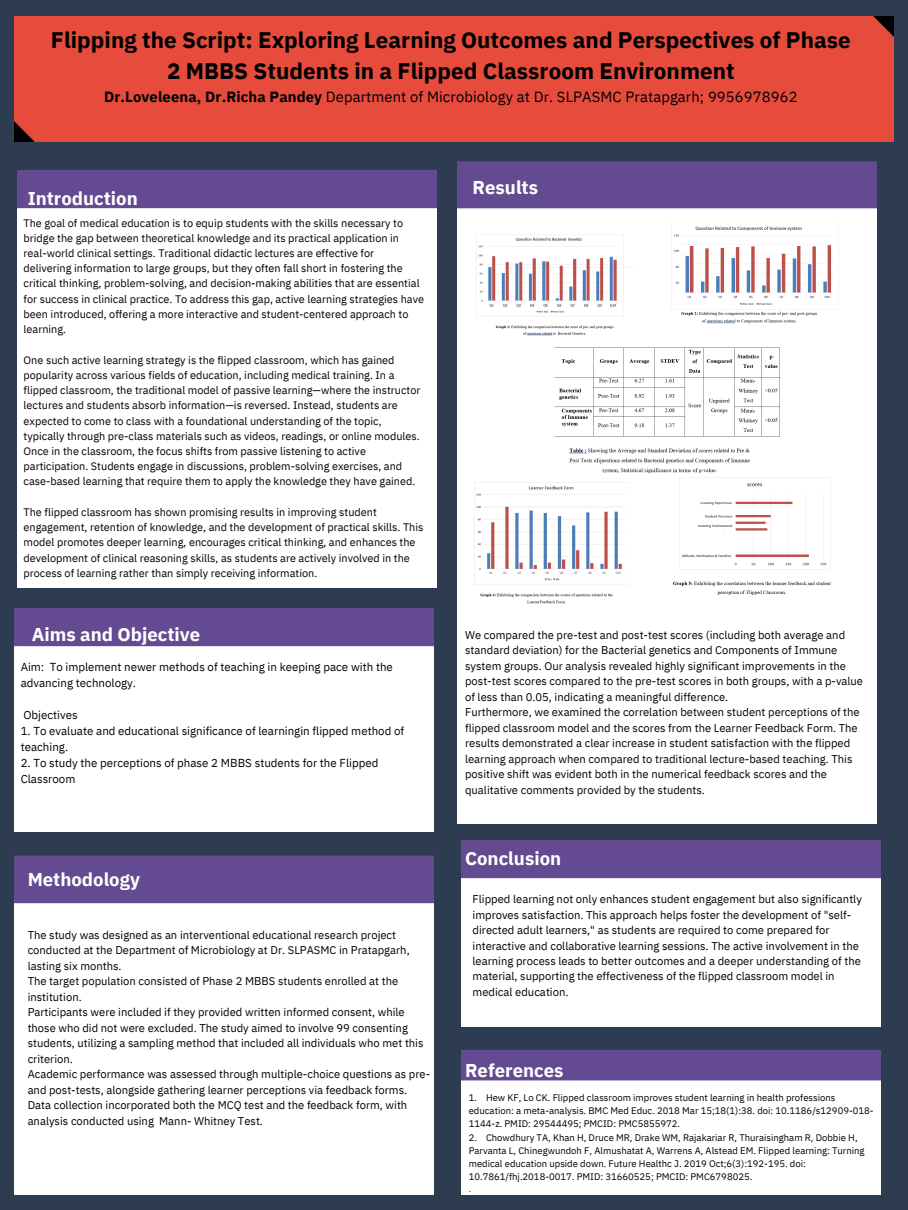
<style>
.page{position:relative;width:908px;height:1210px;background:#fff}
.page>*{position:absolute;margin:0;border:0;box-sizing:border-box;transform-origin:0 0}
.t1{font:700 22.43px/31px "IBM Plex Sans";color:#000;text-align:center}
.t2{font:700 18.55px "IBM Plex Sans";color:#fff}
.t3{font:14.73px "IBM Plex Sans";letter-spacing:.01em;color:#000}
.t4{font:11.51px/16px "IBM Plex Sans";color:#000}
.t5{font:11.23px/15.5px "IBM Plex Sans";color:#000}
.t6{font:11.2px/15.5px "IBM Plex Sans";color:#000}
.t7{font:10.88px/15.2px "IBM Plex Sans";color:#000}
.t8{font:9.48px/13.1px "IBM Plex Sans";color:#000}
.t9{font:8.44px "IBM Plex Sans";color:#000}
.s1{font-weight:700}
</style>
<div class="page">
<div style="left:0;top:0;width:907px;height:1210px;background:#2d3c50"></div>
<img style="left:14px;top:855px;width:419px;height:339px">
<div style="left:14px;top:16px;width:879px;height:126px;background:#e64b3c"></div>
<img style="left:457px;top:161px;width:419px;height:662px">
<img style="left:14px;top:608px;width:419px;height:224px">
<img style="left:472px;top:234px;width:160px;height:103px">
<img style="left:671px;top:222px;width:167px;height:101px">
<img style="left:554px;top:347px;width:225px;height:125px">
<img style="left:474px;top:483px;width:154px;height:122px">
<img style="left:666px;top:475px;width:169px;height:119px">
<img style="left:17px;top:171px;width:419px;height:416px">
<img style="left:461px;top:840px;width:419px;height:186px">
<img style="left:461px;top:1050px;width:419px;height:144px">
<h3 class="t1" style="left:51px;top:24px;width:801px">Flipping the Script: Exploring Learning Outcomes and Perspectives of Phase<br>2 MBBS Students in a Flipped Classroom Environment</h3>
<h3 class="t3" style="left:104px;top:86px;width:694px"><span class="s1">Dr.Loveleena, Dr.Richa Pandey</span> Department of Microbiology at Dr. SLPASMC Pratapgarh; 9956978962</h3>
<p class="t2" style="left:28px;top:186px;width:111px">Introduction</p>
<p class="t7" style="left:24px;top:215px;width:402px">The goal of medical education is to equip students with the skills necessary to bridge the gap between theoretical knowledge and its practical application in real-world clinical settings. Traditional didactic lectures are effective for delivering information to large groups, but they often fall short in fostering the critical thinking, problem-solving, and decision-making abilities that are essential for success in clinical practice. To address this gap, active learning strategies have been introduced, offering a more interactive and student-centered approach to learning.</p>
<p class="t7" style="left:24px;top:352px;width:398px">One such active learning strategy is the flipped classroom, which has gained popularity across various fields of education, including medical training. In a flipped classroom, the traditional model of passive learning—where the instructor lectures and students absorb information—is reversed. Instead, students are expected to come to class with a foundational understanding of the topic, typically through pre-class materials such as videos, readings, or online modules.<br>Once in the classroom, the focus shifts from passive listening to active participation. Students engage in discussions, problem-solving exercises, and case-based learning that require them to apply the knowledge they have gained.</p>
<h2 class="t7" style="left:24px;top:504px;width:401px">The flipped classroom has shown promising results in improving student engagement, retention of knowledge, and the development of practical skills. This model promotes deeper learning, encourages critical thinking, and enhances the development of clinical reasoning skills, as students are actively involved in the process of learning rather than simply receiving information.</h2>
<p class="t2" style="left:32px;top:622px;width:170px">Aims and Objective</p>
<h3 class="t4" style="left:21px;top:658px;width:373px">Aim: To implement newer methods of teaching in keeping pace with the advancing technology.</h3>
<h2 class="t4" style="left:23px;top:706px;width:56px">Objectives</h2>
<h2 class="t4" style="left:21px;top:722px;width:385px">1. To evaluate and educational significance of learningin flipped method of teaching.</h2>
<h2 class="t4" style="left:21px;top:754px;width:359px">2. To study the perceptions of phase 2 MBBS students for the Flipped<br>Classroom</h2>
<p class="t2" style="left:28px;top:866px;width:114px">Methodology</p>
<h3 class="t6" style="left:28px;top:927px;width:404px">The study was designed as an interventional educational research project conducted at the Department of Microbiology at Dr. SLPASMC in Pratapgarh, lasting six months.<br>The target population consisted of Phase 2 MBBS students enrolled at the institution.<br>Participants were included if they provided written informed consent, while those who did not were excluded. The study aimed to involve 99 consenting students, utilizing a sampling method that included all individuals who met this criterion.<br>Academic performance was assessed through multiple-choice questions as pre&shy;and post-tests, alongside gathering learner perceptions via feedback forms.<br>Data collection incorporated both the MCQ test and the feedback form, with analysis conducted using Mann- Whitney Test.</h3>
<p class="t2" style="left:472px;top:175px;width:67px">Results</p>
<p class="t6" style="left:465px;top:627px;width:399px">We compared the pre-test and post-test scores (including both average and standard deviation) for the Bacterial genetics and Components of Immune system groups. Our analysis revealed highly significant improvements in the post-test scores compared to the pre-test scores in both groups, with a p-value of less than 0.05, indicating a meaningful difference.<br>Furthermore, we examined the correlation between student perceptions of the flipped classroom model and the scores from the Learner Feedback Form. The results demonstrated a clear increase in student satisfaction with the flipped learning approach when compared to traditional lecture-based teaching. This positive shift was evident both in the numerical feedback scores and the qualitative comments provided by the students.</p>
<h2 class="t2" style="left:465px;top:845px;width:98px">Conclusion</h2>
<p class="t5" style="left:472px;top:891px;width:391px">Flipped learning not only enhances student engagement but also significantly improves satisfaction. This approach helps foster the development of "self&shy;directed adult learners," as students are required to come prepared for interactive and collaborative learning sessions. The active involvement in the learning process leads to better outcomes and a deeper understanding of the material, supporting the effectiveness of the flipped classroom model in medical education.</p>
<p class="t2" style="left:465px;top:1058px;width:100px">References</p>
<h4 class="t8" style="left:468px;top:1091px;width:406px">1. Hew KF, Lo CK. Flipped classroom improves student learning in health professions education: a meta-analysis. BMC Med Educ. 2018 Mar 15;18(1):38. doi: 10.1186/s12909-018-<br>1144-z. PMID: 29544495; PMCID: PMC5855972.</h4>
<h4 class="t8" style="left:468px;top:1130px;width:397px">2. Chowdhury TA, Khan H, Druce MR, Drake WM, Rajakariar R, Thuraisingham R, Dobbie H, Parvanta L, Chinegwundoh F, Almushatat A, Warrens A, Alstead EM. Flipped learning: Turning medical education upside down. Future Healthc J. 2019 Oct;6(3):192-195. doi:<br>10.7861/fhj.2018-0017. PMID: 31660525; PMCID: PMC6798025.</h4>
<h4 class="t9" style="left:468px;top:1183px;width:4px">.</h4>
</div>
